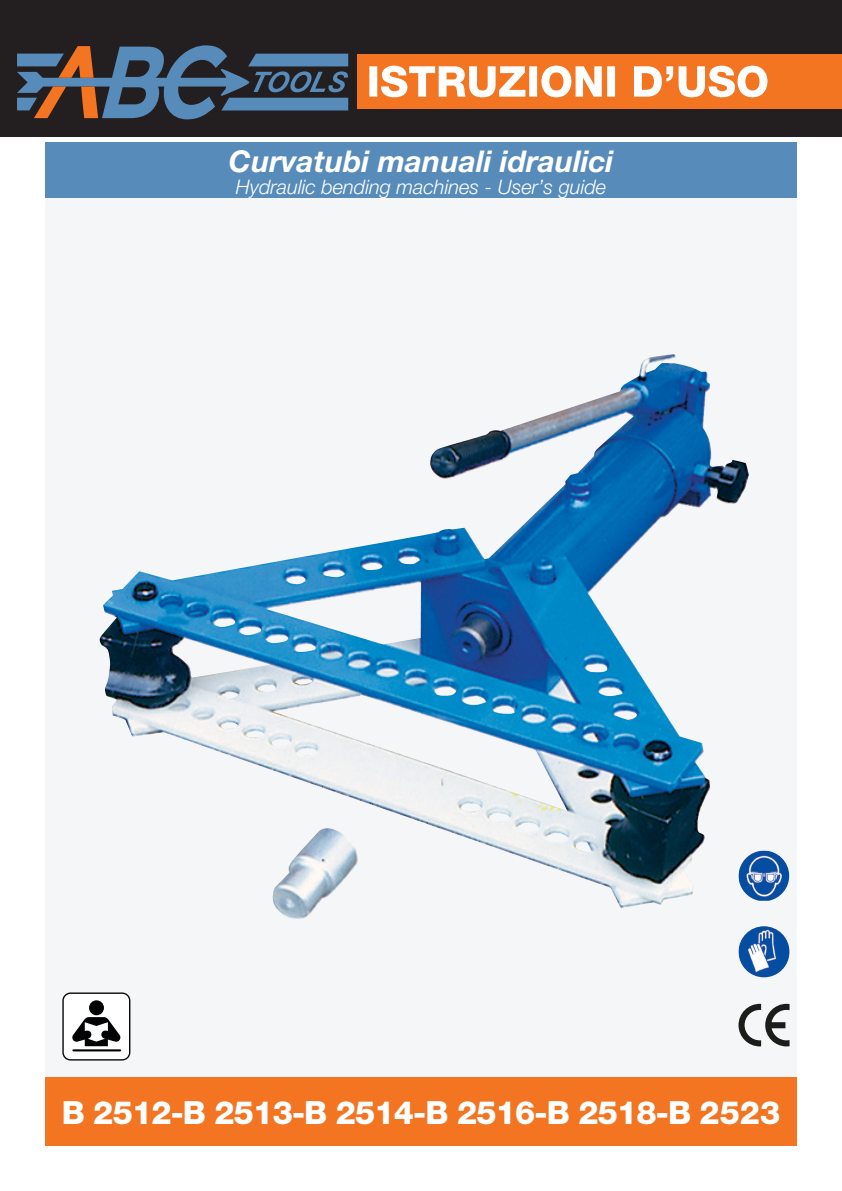
<style>
.page{position:relative;width:842px;height:1191px;background:#fff}
.page>*{position:absolute;margin:0;border:0;box-sizing:border-box;transform-origin:0 0}
.t1{font:800 32px "Helvetica Amos";letter-spacing:-.025em;color:#fff}
.t2{font:italic 700 30px "Helvetica Amos";color:#fff}
.t3{font:italic 300 20px "Helvetica Amos";color:#fff}
</style>
<div class="page">
<div style="left:0;top:0;width:842px;height:136px;background:#231f20"></div>
<div style="left:357px;top:54px;width:485px;height:54px;background:#f37421"></div>
<svg style="left:17px;top:45px;width:331px;height:74px"></svg>
<svg style="left:369px;top:66px;width:398px;height:31px"></svg>
<div style="left:45px;top:142px;width:752px;height:56px;background:#578bba"></div>
<div style="left:45px;top:198px;width:752px;height:879px;background:#f4f6f7"></div>
<img style="left:99px;top:354px;width:650px;height:554px">
<div style="left:45px;top:1077px;width:752px;height:68px;background:#f37421"></div>
<svg style="left:62px;top:992px;width:68px;height:68px"></svg>
<div style="left:64px;top:994px;width:65px;height:65px;background:#fff;border-radius:7px"></div>
<div style="left:89px;top:1000px;width:15px;height:15px;background:#020304;border-radius:50%"></div>
<svg style="left:72px;top:1017px;width:48px;height:29px"></svg>
<hr style="left:72px;top:1049px;width:49px;height:2px;background:#020304">
<svg style="left:738px;top:1003px;width:51px;height:43px"></svg>
<img style="left:738px;top:850px;width:51px;height:50px">
<img style="left:738px;top:926px;width:51px;height:51px;border-radius:26px">
<p class="t2" style="left:229px;top:144px;width:386px">Curvatubi manuali idraulici</p>
<p class="t3" style="left:236px;top:175px;width:372px">Hydraulic bending machines - User’s guide</p>
<p class="t1" style="left:62px;top:1094px;width:720px">B 2512-B 2513-B 2514-B 2516-B 2518-B 2523</p>
</div>
